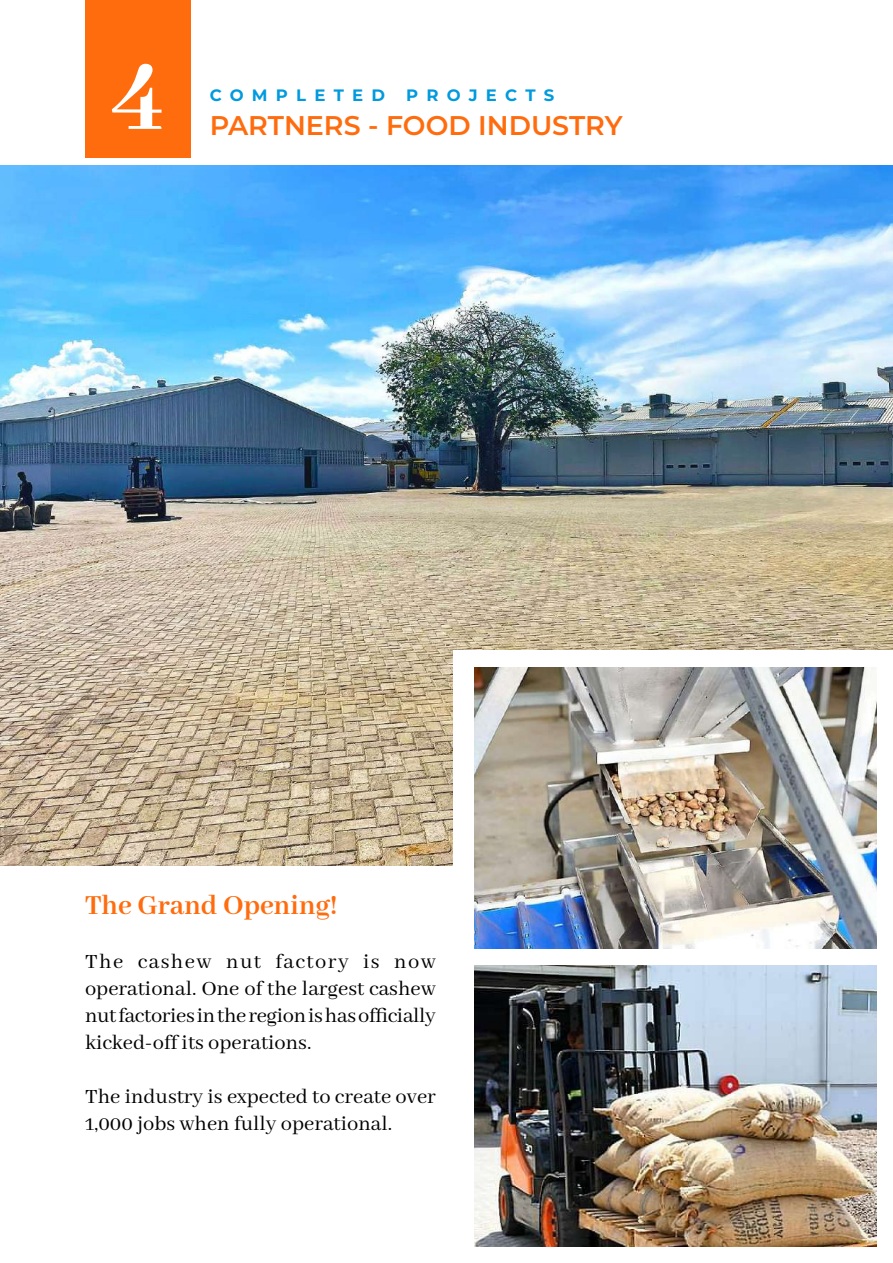
<style>
.page{position:relative;width:893px;height:1263px;background:#fff}
.page>*{position:absolute;margin:0;border:0;box-sizing:border-box;transform-origin:0 0}
.t1{font:700 30px "Abhaya Libre";color:#ff6c0e}
.t2{font:600 27px "Montserrat";color:#ff6c0e}
.t3{font:22.5px/27px "Abhaya Libre";color:#000;text-align:justify}
.t4{font:700 16.5px "Montserrat";letter-spacing:.5em;color:#009ade}
</style>
<div class="page">
<img style="left:0;top:165px;width:893px;height:700px">
<div style="left:85px;top:0;width:105px;height:158px;background:#ff6c0e"></div>
<svg style="left:112px;top:64px;width:50px;height:65px"></svg>
<div style="left:454px;top:651px;width:439px;height:612px;background:#fff"></div>
<img style="left:474px;top:965px;width:402px;height:281px">
<img style="left:474px;top:667px;width:402px;height:281px">
<p class="t4" style="left:210px;top:83px;width:177px">COMPLETED</p>
<p class="t4" style="left:406px;top:83px;width:150px">PROJECTS</p>
<p class="t2" style="left:210px;top:106px;width:414px">PARTNERS - FOOD INDUSTRY</p>
<h1 class="t1" style="left:85px;top:889px;width:254px">The Grand Opening!</h1>
<p class="t3" style="left:85px;top:949px;width:352px">The cashew nut factory is now operational. One of the largest cashew nut factories in the region is has officially kicked-off its operations.</p>
<p class="t3" style="left:85px;top:1084px;width:352px">The industry is expected to create over<br>1,000 jobs when fully operational.</p>
</div>
